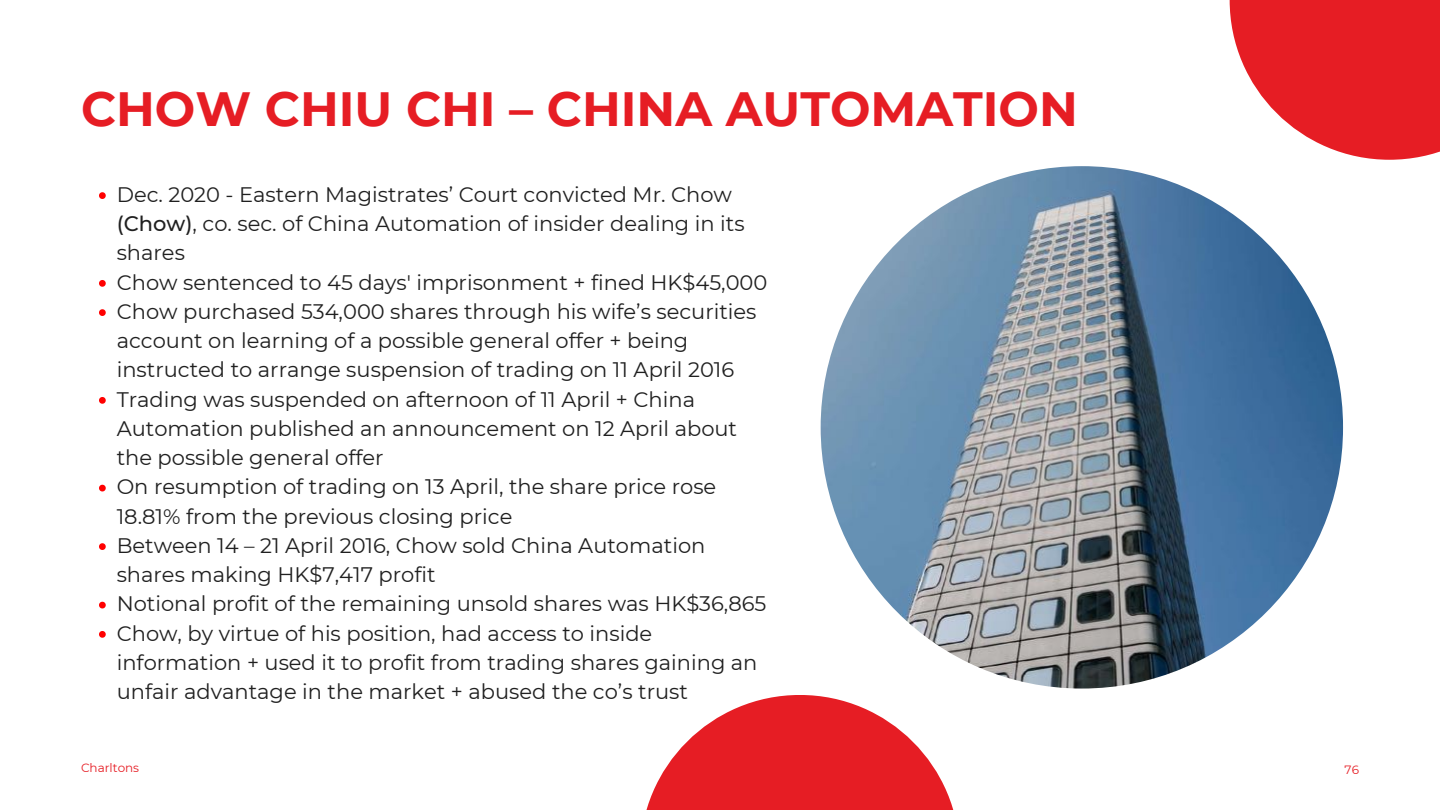
<style>
.page{position:relative;width:1440px;height:810px;background:#fff}
.page>*{position:absolute;margin:0;border:0;box-sizing:border-box;transform-origin:0 0}
.t1{font:700 48px "Montserrat";color:#e61d24}
.t2{font:21px/29.2px "Montserrat";color:#202020}
.t3{font:12px "Montserrat";color:#e61d24}
.s1{font-weight:500}
</style>
<div class="page">
<svg style="left:99px;top:192px;width:7px;height:7px"></svg>
<svg style="left:99px;top:280px;width:7px;height:7px"></svg>
<svg style="left:99px;top:309px;width:7px;height:7px"></svg>
<svg style="left:99px;top:397px;width:7px;height:7px"></svg>
<svg style="left:99px;top:485px;width:7px;height:6px"></svg>
<svg style="left:99px;top:543px;width:7px;height:7px"></svg>
<svg style="left:99px;top:602px;width:7px;height:6px"></svg>
<svg style="left:99px;top:631px;width:7px;height:7px"></svg>
<img style="left:821px;top:166px;width:522px;height:523px;border-radius:50%">
<svg style="left:1230px;top:0;width:210px;height:160px;fill:#e61d24"></svg>
<svg style="left:646px;top:695px;width:308px;height:115px;fill:#e61d24"></svg>
<h1 class="t1" style="left:81px;top:80px;width:998px">CHOW CHIU CHI – CHINA AUTOMATION</h1>
<p class="t2" style="left:117px;top:180px;width:652px">Dec. 2020 - Eastern Magistrates’ Court convicted Mr. Chow <span class="s1">(Chow)</span>, co. sec. of China Automation of insider dealing in its shares<br>Chow sentenced to 45 days' imprisonment + fined HK$45,000<br>Chow purchased 534,000 shares through his wife’s securities account on learning of a possible general offer + being instructed to arrange suspension of trading on 11 April 2016<br>Trading was suspended on afternoon of 11 April + China Automation published an announcement on 12 April about the possible general offer<br>On resumption of trading on 13 April, the share price rose 18.81% from the previous closing price<br>Between 14 – 21 April 2016, Chow sold China Automation shares making HK$7,417 profit<br>Notional profit of the remaining unsold shares was HK$36,865<br>Chow, by virtue of his position, had access to inside information + used it to profit from trading shares gaining an unfair advantage in the market + abused the co’s trust</p>
<p class="t3" style="left:81px;top:761px;width:60px">Charltons</p>
<p class="t3" style="left:1345px;top:762px;width:16px">76</p>
</div>
